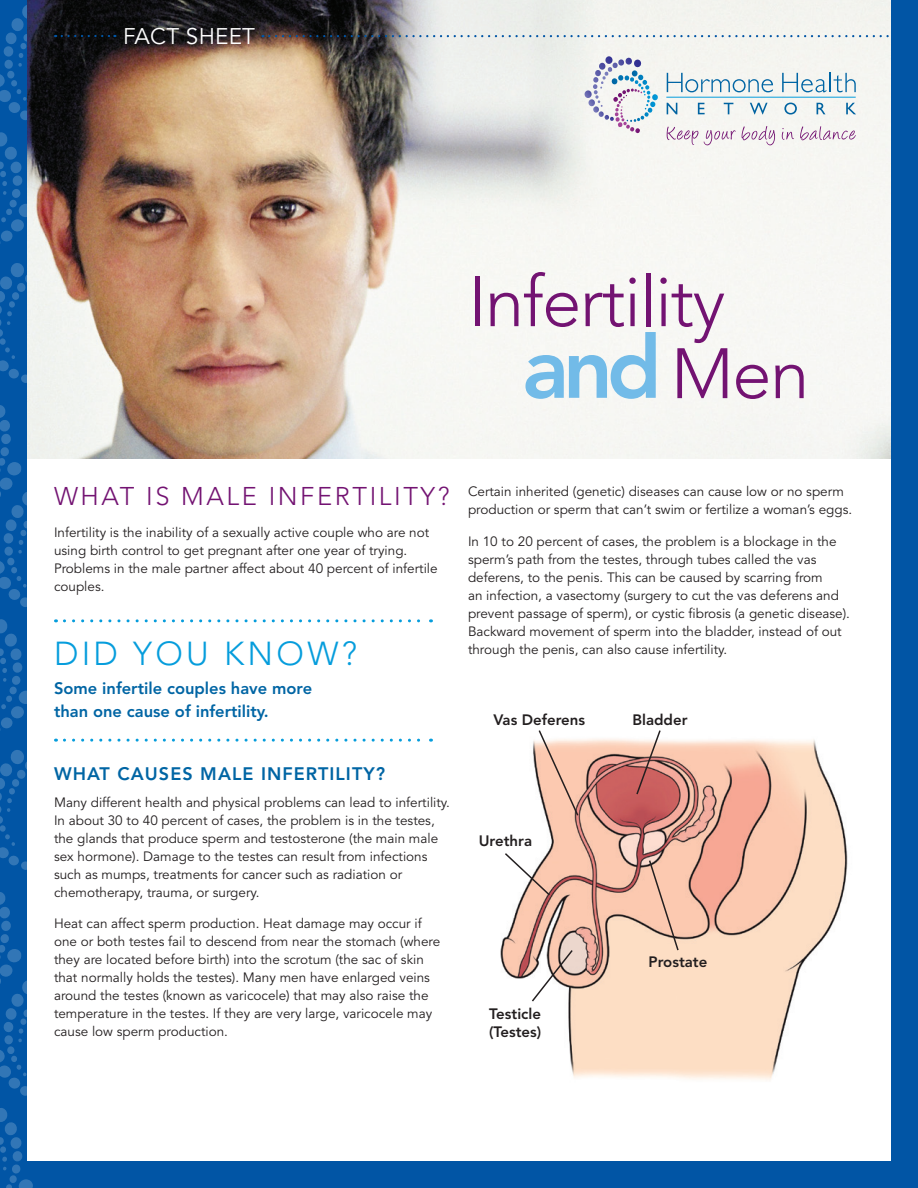
<style>
.page{position:relative;width:918px;height:1188px;background:#0155a5}
.page>*{position:absolute;margin:0;border:0;box-sizing:border-box;transform-origin:0 0}
.t1{font:800 87px "Avenir";color:#72bbe8}
.t2{font:300 70.5px/72px "Avenir";color:#731372}
.t3{font:300 33px "Avenir";letter-spacing:.1em;color:#069ddc}
.t4{font:300 25.5px "Avenir";letter-spacing:.1em;color:#731372}
.t5{font:22.5px "Avenir";letter-spacing:.01em;color:#fff}
.t6{font:800 18px "Avenir";letter-spacing:.06em;color:#0065a4}
.t7{font:800 16.5px/22.5px "Avenir";color:#0065a4}
.t8{font:800 15px/18px "Avenir";color:#231f20}
.t9{font:13.5px/18px "Avenir";color:#231f20}
</style>
<div class="page">
<div style="left:27px;top:0;width:864px;height:1161px;background:#fff"></div>
<img style="left:27px;top:0;width:864px;height:459px">
<svg style="left:0;top:261px;width:431px;height:927px"></svg>
<svg style="left:667px;top:127px;width:31px;height:18px"></svg>
<svg style="left:704px;top:130px;width:32px;height:15px"></svg>
<svg style="left:742px;top:126px;width:33px;height:19px"></svg>
<svg style="left:782px;top:128px;width:12px;height:12px"></svg>
<svg style="left:800px;top:126px;width:56px;height:14px"></svg>
<svg style="left:667px;top:73px;width:106px;height:19px"></svg>
<svg style="left:782px;top:73px;width:74px;height:19px"></svg>
<svg style="left:667px;top:103px;width:10px;height:11px"></svg>
<svg style="left:698px;top:103px;width:7px;height:11px"></svg>
<svg style="left:724px;top:103px;width:9px;height:11px"></svg>
<svg style="left:750px;top:103px;width:18px;height:11px"></svg>
<svg style="left:784px;top:103px;width:13px;height:12px"></svg>
<svg style="left:817px;top:103px;width:9px;height:11px"></svg>
<svg style="left:846px;top:103px;width:10px;height:11px"></svg>
<hr style="left:666px;top:97px;width:190px;height:1px;background:#069ddc">
<svg style="left:585px;top:56px;width:73px;height:77px"></svg>
<svg style="left:269px;top:35px;width:622px;height:2px"></svg>
<svg style="left:0;top:2px;width:115px;height:250px"></svg>
<img style="left:500px;top:739px;width:348px;height:341px">
<svg style="left:530px;top:948px;width:44px;height:55px"></svg>
<svg style="left:503px;top:852px;width:49px;height:45px"></svg>
<svg style="left:537px;top:730px;width:43px;height:87px;background:#edc7b4"></svg>
<svg style="left:635px;top:730px;width:27px;height:66px;background:#cf928b"></svg>
<svg style="left:648px;top:859px;width:32px;height:93px;background:#ebbfa8"></svg>
<h3 class="t5" style="left:123px;top:23px;width:128px">Fact Sh eet</h3>
<h2 class="t2" style="left:671px;top:266px;width:140px;text-indent:-203px">I NFERTILITY<br>MEN</h2>
<h1 class="t1" style="left:522px;top:316px;width:141px">and</h1>
<h3 class="t4" style="left:54px;top:482px;width:397px">WHAT IS MALE INFERTILITY?</h3>
<p class="t9" style="left:54px;top:524px;width:385px">Infertility is the inability of a sexually active couple who are not using birth control to get pregnant after one year of trying.<br>Problems in the male partner affect about 40 percent of infertile couples.</p>
<h3 class="t3" style="left:54px;top:634px;width:305px">DID YOU KNOW?</h3>
<p class="t7" style="left:54px;top:677px;width:260px">Some infertile couples have more than one cause of infertility.</p>
<h3 class="t6" style="left:54px;top:763px;width:333px">What causes male infertility?</h3>
<p class="t9" style="left:54px;top:794px;width:397px">Many different health and physical problems can lead to infertility.<br>In about 30 to 40 percent of cases, the problem is in the testes, the glands that produce sperm and testosterone (the main male sex hormone). Damage to the testes can result from infections such as mumps, treatments for cancer such as radiation or chemotherapy, trauma, or surgery.</p>
<p class="t9" style="left:54px;top:915px;width:388px">Heat can affect sperm production. Heat damage may occur if one or both testes fail to descend from near the stomach (where they are located before birth) into the scrotum (the sac of skin that normally holds the testes). Many men have enlarged veins around the testes (known as varicocele) that may also raise the temperature in the testes. If they are very large, varicocele may cause low sperm production.</p>
<p class="t9" style="left:468px;top:483px;width:386px">Certain inherited (genetic) diseases can cause low or no sperm production or sperm that can’t swim or fertilize a woman’s eggs.</p>
<p class="t9" style="left:468px;top:533px;width:384px">In 10 to 20 percent of cases, the problem is a blockage in the sperm’s path from the testes, through tubes called the vas deferens, to the penis. This can be caused by scarring from<br>an infection, a vasectomy (surgery to cut the vas deferens and prevent passage of sperm), or cystic fibrosis (a genetic disease).<br>Backward movement of sperm into the bladder, instead of out through the penis, can also cause infertility.</p>
<p class="t8" style="left:493px;top:711px;width:93px">Vas Deferens</p>
<p class="t8" style="left:632px;top:711px;width:57px">Bladder</p>
<p class="t8" style="left:479px;top:832px;width:55px">Urethra</p>
<p class="t8" style="left:489px;top:1005px;width:54px">Testicle (Testes)</p>
<p class="t8" style="left:649px;top:952px;width:60px">Prostate</p>
</div>
